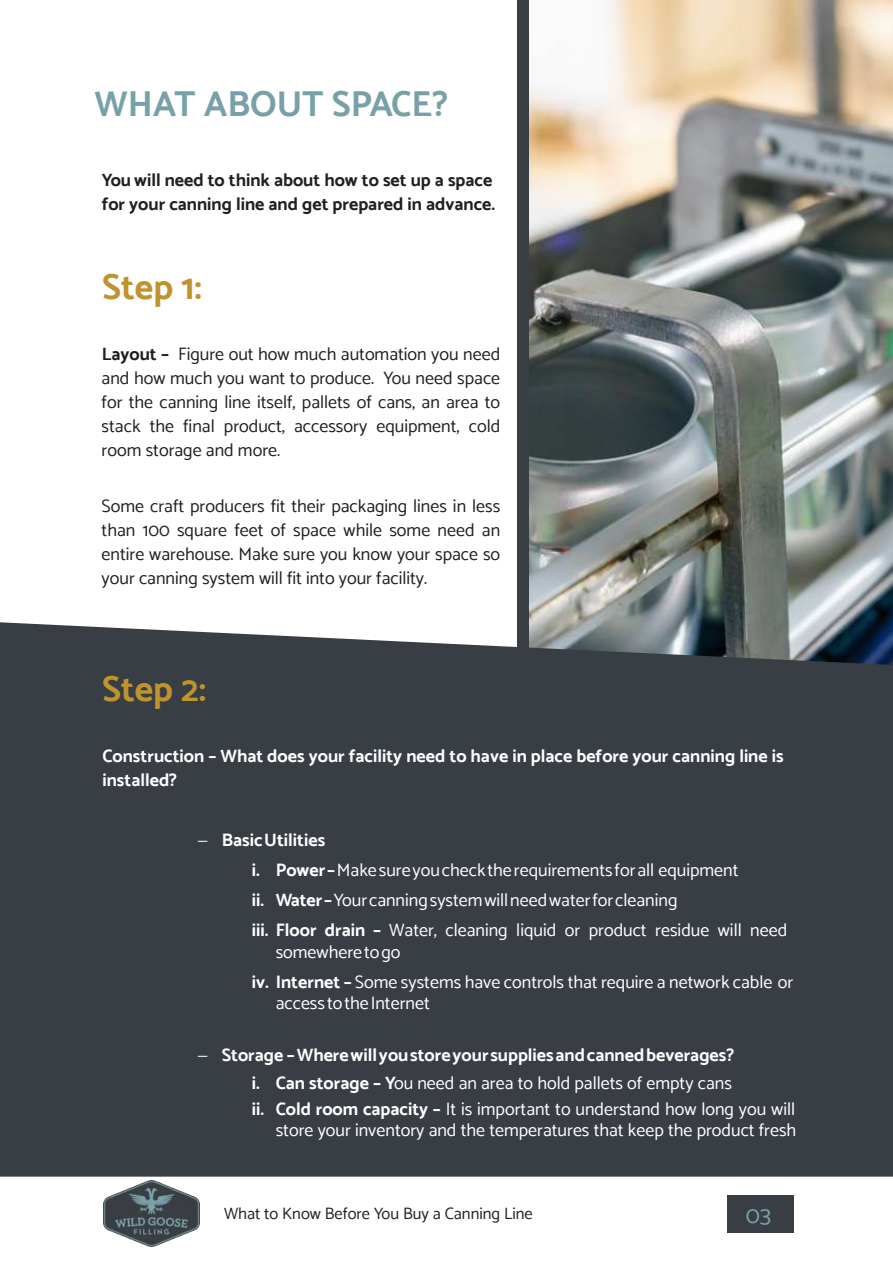
<style>
.page{position:relative;width:893px;height:1263px;background:#fff}
.page>*{position:absolute;margin:0;border:0;box-sizing:border-box;transform-origin:0 0}
.t1{font:700 36px "Catamaran";color:#78a1a7}
.t2{font:700 36px "Catamaran";color:#bf932d}
.t3{font:24px "Catamaran";color:#78a1a7}
.t4{font:18px/29.8px "Catamaran";color:#fff}
.t5{font:18px/24px "Catamaran";color:#231f20;text-align:justify}
.t6{font:700 18px/23.9px "Catamaran";color:#fff}
.t7{font:700 18px/24px "Catamaran";color:#231f20}
.t8{font:16.5px "Catamaran";color:#231f20}
.s1{font-weight:700}
.s2{font-weight:400}
</style>
<div class="page">
<img style="left:528px;top:0;width:365px;height:622px">
<div style="left:518px;top:0;width:10px;height:685px;background:#393e45"></div>
<div style="left:0;top:622px;width:893px;height:554px;background:#393e45"></div>
<div style="left:728px;top:1195px;width:66px;height:37px;background:#393e45"></div>
<img style="left:104px;top:1181px;width:96px;height:66px">
<h1 class="t1" style="left:95px;top:82px;width:355px">WHAT ABOUT SPACE?</h1>
<p class="t7" style="left:102px;top:168px;width:395px">You will need to think about how to set up a space for your canning line and get prepared in advance.</p>
<h1 class="t2" style="left:102px;top:266px;width:101px">Step 1:</h1>
<p class="t5" style="left:102px;top:342px;width:400px"><span class="s1">Layout –</span> Figure out how much automation you need and how much you want to produce. You need space for the canning line itself, pallets of cans, an area to stack the final product, accessory equipment, cold room storage and more.</p>
<p class="t5" style="left:102px;top:494px;width:400px">Some craft producers fit their packaging lines in less than 100 square feet of space while some need an entire warehouse. Make sure you know your space so your canning system will fit into your facility.</p>
<h1 class="t2" style="left:102px;top:667px;width:106px">Step 2:</h1>
<p class="t6" style="left:102px;top:744px;width:683px">Construction – What does your facility need to have in place before your canning line is installed?</p>
<p class="t4" style="left:252px;top:825px;width:537px;text-indent:-54px">− <span class="s1">Basic Utilities<br>i. Power –</span> Make sure you check the requirements for all equipment<br><span class="s1">ii. Water–</span> Your canning system will need water for cleaning<br><span class="s1">iii. Floor drain –</span> Water, cleaning liquid or product residue will need</p>
<p class="t4" style="left:252px;top:936px;width:543px;text-indent:24px">somewhere to go<br><span class="s1">iv. Internet –</span> Some systems have controls that require a network cable or</p>
<p class="t4" style="left:276px;top:988px;width:156px">access to the Internet</p>
<p class="t6" style="left:198px;top:1040px;width:538px;line-height:28px;text-align:right">− Storage – Where will you store your supplies and canned beverages? i. Can storage – Y<span class="s2">ou need an area to hold pallets of empty cans</span></p>
<p class="t4" style="left:252px;top:1098px;width:546px;line-height:21.3px;text-align:right"><span class="s1">ii. Cold room capacity –</span> It is important to understand how long you will store your inventory and the temperatures that keep the product fresh</p>
<p class="t8" style="left:224px;top:1204px;width:310px">What to Know Before You Buy a Canning Line</p>
<h2 class="t3" style="left:746px;top:1200px;width:27px">03</h2>
</div>
